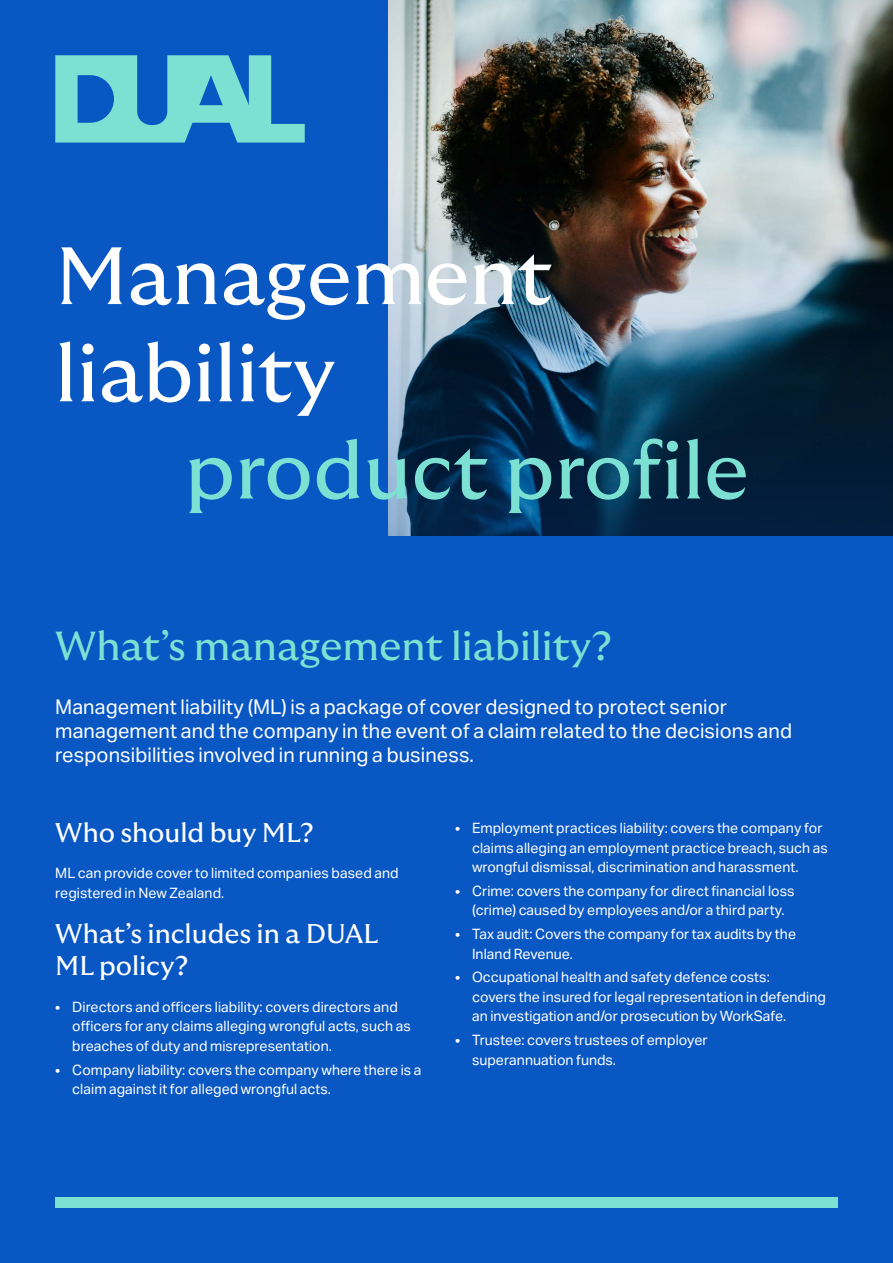
<style>
.page{position:relative;width:893px;height:1263px;background:#0857c3}
.page>*{position:absolute;margin:0;border:0;box-sizing:border-box;transform-origin:0 0}
.t1{font:81px/97.2px "GT Ultra Median";color:#fff}
.t2{font:81px "GT Ultra Median";color:#7ce0d3}
.t3{font:40.5px "GT Ultra Median";color:#7ce0d3}
.t4{font:27px/32.4px "GT Ultra Median";color:#fff}
.t5{font:20.25px/24.3px "Aktiv Grotesk";color:#fff}
.t6{font:14.25px/19.5px "Aktiv Grotesk";color:#fff}
</style>
<div class="page">
<img style="left:388px;top:0;width:505px;height:174px">
<img style="left:388px;top:174px;width:505px;height:361px">
<svg style="left:55px;top:55px;width:250px;height:88px"></svg>
<div style="left:55px;top:1197px;width:783px;height:11px;background:#7ce0d3"></div>
<h1 class="t1" style="left:55px;top:228px;width:499px">Management liability</h1>
<h1 class="t2" style="left:185px;top:426px;width:565px">product profile</h1>
<h2 class="t3" style="left:55px;top:623px;width:558px">What’s management liability?</h2>
<h3 class="t5" style="left:55px;top:694px;width:738px">Management liability (ML) is a package of cover designed to protect senior management and the company in the event of a claim related to the decisions and responsibilities involved in running a business.</h3>
<h3 class="t4" style="left:55px;top:816px;width:260px">Who should buy ML?</h3>
<p class="t6" style="left:55px;top:863px;width:345px">ML can provide cover to limited companies based and registered in New Zealand.</p>
<h3 class="t4" style="left:55px;top:918px;width:325px">What’s includes in a DUAL<br>ML policy?</h3>
<p class="t6" style="left:72px;top:997px;width:340px;text-indent:-17px">• Directors and officers liability: covers directors and officers for any claims alleging wrongful acts, such as breaches of duty and misrepresentation.</p>
<p class="t6" style="left:72px;top:1060px;width:351px;text-indent:-17px">• Company liability: covers the company where there is a claim against it for alleged wrongful acts.</p>
<p class="t6" style="left:472px;top:818px;width:357px;text-indent:-17px">• Employment practices liability: covers the company for claims alleging an employment practice breach, such as wrongful dismissal, discrimination and harassment.</p>
<p class="t6" style="left:455px;top:881px;width:341px;text-align:center">• Crime: covers the company for direct financial loss (crime) caused by employees and/or a third party.</p>
<p class="t6" style="left:472px;top:924px;width:326px;text-indent:-17px">• Tax audit: Covers the company for tax audits by the<br>Inland Revenue.</p>
<p class="t6" style="left:472px;top:967px;width:355px;text-indent:-17px">• Occupational health and safety defence costs:<br>covers the insured for legal representation in defending an investigation and/or prosecution by WorkSafe.</p>
<p class="t6" style="left:472px;top:1030px;width:237px;text-indent:-17px">• Trustee: covers trustees of employer superannuation funds.</p>
</div>
